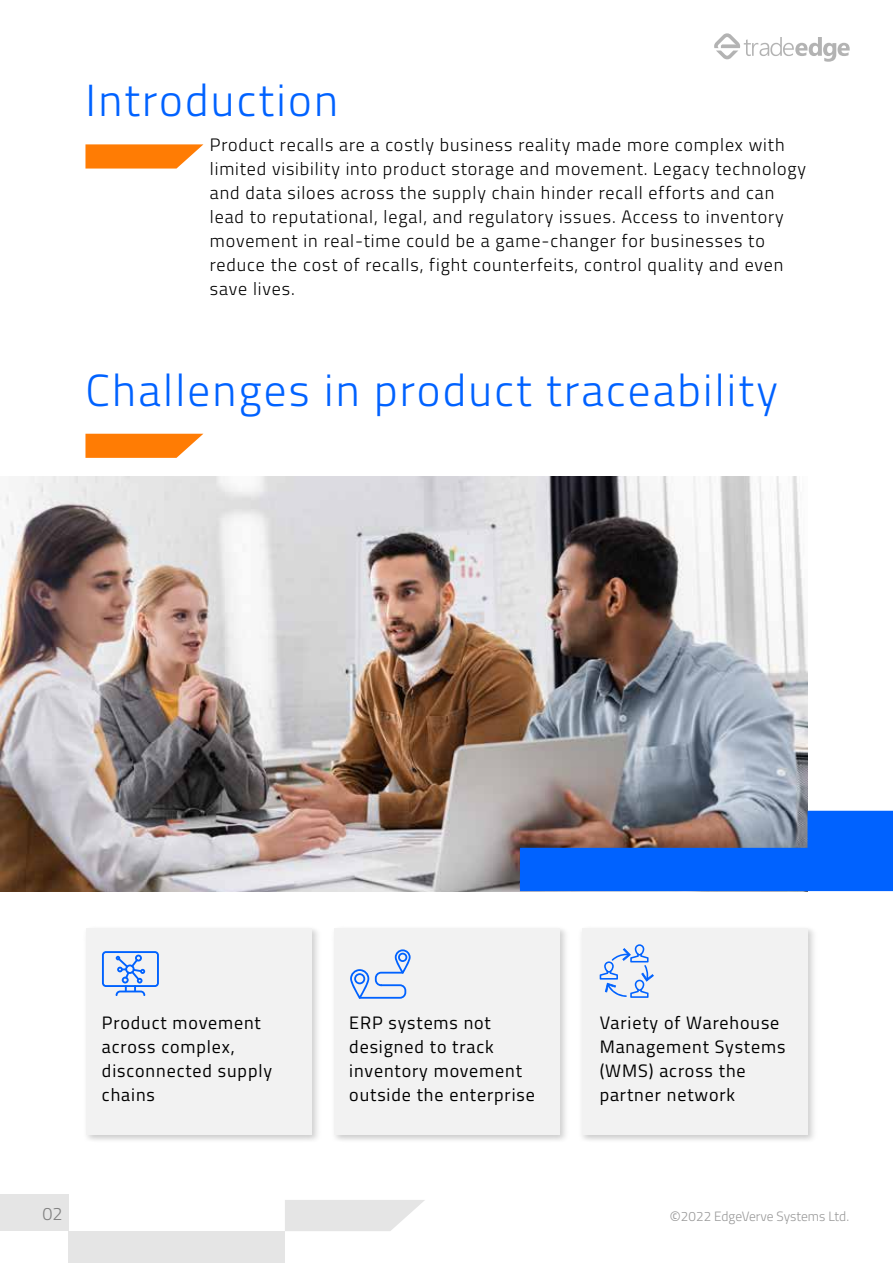
<style>
.page{position:relative;width:893px;height:1263px;background:#fff}
.page>*{position:absolute;margin:0;border:0;box-sizing:border-box;transform-origin:0 0}
.t1{font:300 45px "Titillium Web";letter-spacing:.05em;color:#0062ff}
.t2{font:300 18px/24px "Titillium Web";letter-spacing:.05em;color:#000}
.t3{font:18px/24px "Titillium Web";letter-spacing:.05em;color:#000}
.t4{font:300 18px "Titillium Web";color:#808080}
.t5{font:300 13.5px "Titillium Web";color:#999}
.s1{font-size:18px}
</style>
<div class="page">
<div style="left:86px;top:928px;width:226px;height:207px;background:#f2f2f2"></div>
<div style="left:334px;top:928px;width:226px;height:207px;background:#f2f2f2"></div>
<img style="left:581px;top:928px;width:233px;height:212px">
<div style="left:582px;top:928px;width:225px;height:207px;background:#f2f2f2"></div>
<div style="left:69px;top:1231px;width:216px;height:31px;background:#e5e5e5"></div>
<svg style="left:285px;top:1200px;width:140px;height:31px;background:#e8e8e8"></svg>
<div style="left:0;top:1195px;width:69px;height:36px;background:#e5e5e5"></div>
<svg style="left:85px;top:144px;width:118px;height:25px;background:#ff8e28"></svg>
<svg style="left:85px;top:434px;width:118px;height:24px;background:#ff8b22"></svg>
<img style="left:0;top:477px;width:807px;height:414px">
<svg style="left:520px;top:811px;width:373px;height:80px;background:#2f66ca"></svg>
<svg style="left:714px;top:33px;width:136px;height:29px"></svg>
<svg style="left:350px;top:949px;width:61px;height:50px"></svg>
<svg style="left:600px;top:944px;width:54px;height:54px"></svg>
<svg style="left:102px;top:951px;width:57px;height:45px"></svg>
<h1 class="t1" style="left:85px;top:68px;width:254px">Introduction</h1>
<p class="t2" style="left:210px;top:132px;width:598px">Product recalls are a costly business reality made more complex with limited visibility into product storage and movement. Legacy technology and data siloes across the supply chain hinder recall efforts and can lead to reputational, legal, and regulatory issues. Access to inventory movement in real-time could be a game-changer for businesses to reduce the cost of recalls, fight counterfeits, control quality and even save lives.</p>
<h1 class="t1" style="left:85px;top:357px;width:694px">Challenges in product traceability</h1>
<p class="t3" style="left:102px;top:1010px;width:172px">Product movement across complex, disconnected supply chains</p>
<p class="t3" style="left:349px;top:1010px;width:187px">ERP systems not designed to track inventory movement outside the enterprise</p>
<p class="t3" style="left:600px;top:1010px;width:187px">Variety of Warehouse<br>Management Systems (WMS) across the partner network</p>
<p class="t4" style="left:43px;top:1201px;width:22px">02</p>
<p class="t5" style="left:669px;top:1206px;width:181px"><span class="s1">©</span>2022 EdgeVerve Systems Ltd.</p>
</div>
